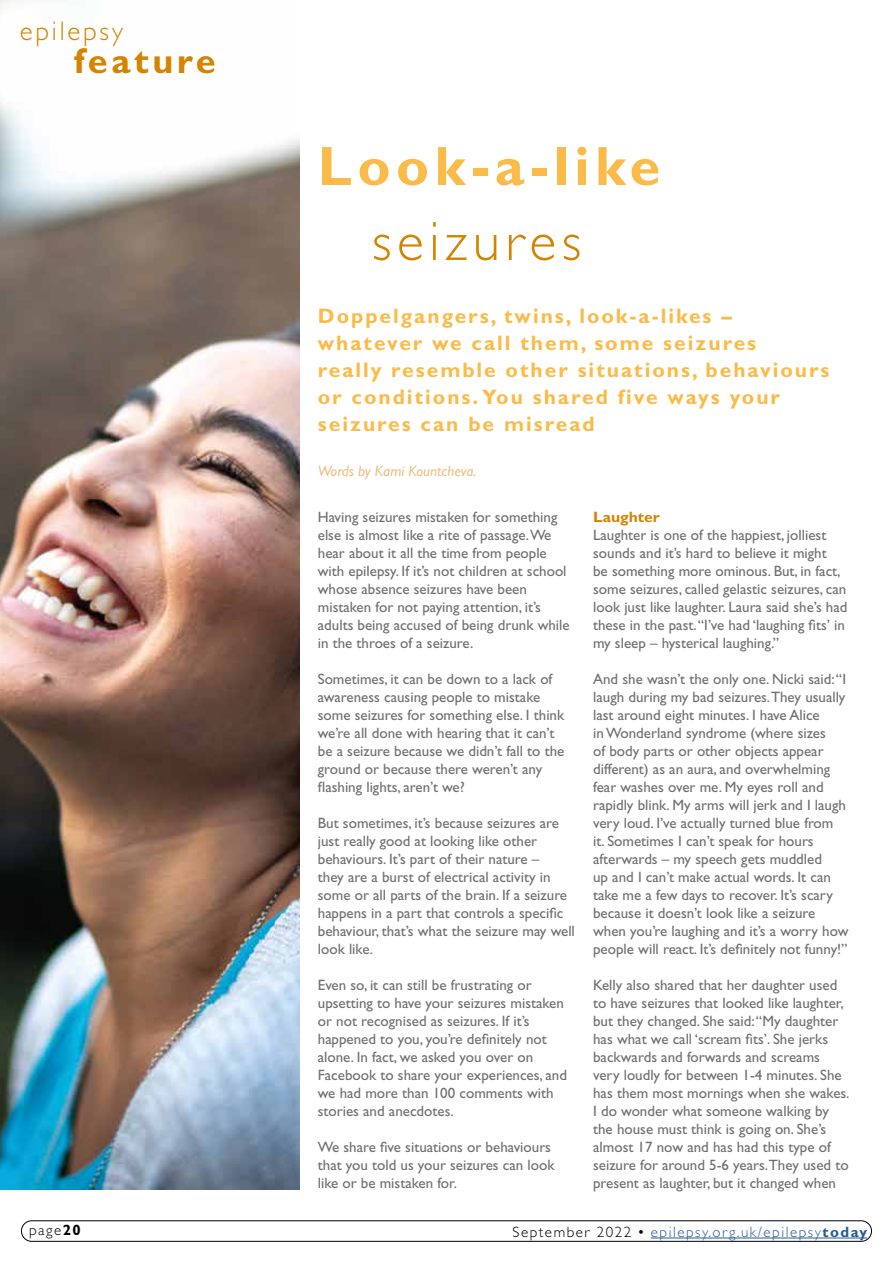
<style>
.page{position:relative;width:893px;height:1263px;background:#fff}
.page>*{position:absolute;margin:0;border:0;box-sizing:border-box;transform-origin:0 0}
.t1{font:700 55.5px "Gill Sans Std";letter-spacing:.1em;color:#fbbb48}
.t2{font:300 55.5px "Gill Sans Std";letter-spacing:.1em;color:#d48400}
.t3{font:700 36px "Gill Sans Std";letter-spacing:.1em;color:#d48400}
.t4{font:300 27px "Gill Sans Std";letter-spacing:.1em;color:#d48400}
.t5{font:700 21px/27px "Gill Sans Std";letter-spacing:.095em;color:#fbbb48}
.t6{font:15px/18px "Gill Sans Std";color:#706f6f}
.t7{font:300 15px "Gill Sans Std";letter-spacing:.1em;color:#275b9b}
.t8{font:italic 15px "Gill Sans Std";color:#ebc088}
.t9{font:700 15px "Gill Sans Std";color:#d48400;scale:1.04 1}
.t10{font:300 15px "Gill Sans Std";color:#000}
.s1{font-weight:700}
.s2{color:#000}
.s3{font-weight:400;color:#000}
</style>
<div class="page">
<div style="left:21px;top:1221px;width:851px;height:20px;border:1px solid #000;border-radius:10px"></div>
<hr style="left:651px;top:1237px;width:216px;height:1px;background:#275b9b">
<img style="left:0;top:0;width:300px;height:1190px">
<h3 class="t4" style="left:20px;top:15px;width:105px">epilepsy</h3>
<h2 class="t3" style="left:74px;top:39px;width:143px">feature</h2>
<h1 class="t1" style="left:318px;top:133px;width:344px">Look-a-like</h1>
<h1 class="t2" style="left:372px;top:210px;width:211px">seizures</h1>
<h3 class="t5" style="left:318px;top:303px;width:513px">Doppelgangers, twins, look-a-likes – whatever we call them, some seizures<br>really resemble other situations, behaviours or conditions. You shared five ways your seizures can be misread</h3>
<p class="t8" style="left:318px;top:463px;width:160px">Words by Kami Kountcheva.</p>
<p class="t6" style="left:318px;top:508px;width:253px">Having seizures mistaken for something else is almost like a rite of passage.We hear about it all the time from people with epilepsy. If it’s not children at school whose absence seizures have been mistaken for not paying attention, it’s adults being accused of being drunk while in the throes of a seizure.</p>
<p class="t6" style="left:318px;top:670px;width:248px">Sometimes, it can be down to a lack of awareness causing people to mistake some seizures for something else. I think we’re all done with hearing that it can’t be a seizure because we didn’t fall to the ground or because there weren’t any flashing lights, aren’t we?</p>
<p class="t6" style="left:318px;top:814px;width:259px">But sometimes, it’s because seizures are just really good at looking like other behaviours. It’s part of their nature –<br>they are a burst of electrical activity in some or all parts of the brain. If a seizure happens in a part that controls a specific behaviour, that’s what the seizure may well look like.</p>
<p class="t6" style="left:318px;top:976px;width:251px">Even so, it can still be frustrating or upsetting to have your seizures mistaken or not recognised as seizures. If it’s happened to you, you’re definitely not alone. In fact, we asked you over on Facebook to share your experiences, and we had more than 100 comments with stories and anecdotes.</p>
<p class="t6" style="left:318px;top:1138px;width:238px">We share five situations or behaviours that you told us your seizures can look like or be mistaken for.</p>
<p class="t9" style="left:593px;top:508px;width:66px">Laughter</p>
<p class="t6" style="left:593px;top:526px;width:256px">Laughter is one of the happiest, jolliest sounds and it’s hard to believe it might<br>be something more ominous. But, in fact, some seizures, called gelastic seizures, can look just like laughter. Laura said she’s had these in the past. “I’ve had ‘laughing fits’ in my sleep – hysterical laughing.”</p>
<p class="t6" style="left:593px;top:670px;width:257px">And she wasn’t the only one. Nicki said: “I laugh during my bad seizures.They usually last around eight minutes. I have Alice<br>in Wonderland syndrome (where sizes<br>of body parts or other objects appear different) as an aura, and overwhelming fear washes over me. My eyes roll and rapidly blink. My arms will jerk and I laugh very loud. I’ve actually turned blue from it. Sometimes I can’t speak for hours afterwards – my speech gets muddled<br>up and I can’t make actual words. It can take me a few days to recover. It’s scary because it doesn’t look like a seizure when you’re laughing and it’s a worry how people will react. It’s definitely not funny!”</p>
<p class="t6" style="left:593px;top:976px;width:258px">Kelly also shared that her daughter used to have seizures that looked like laughter, but they changed. She said: “My daughter has what we call ‘scream fits’. She jerks backwards and forwards and screams very loudly for between 1-4 minutes. She has them most mornings when she wakes.<br>I do wonder what someone walking by the house must think is going on. She’s almost 17 now and has had this type of seizure for around 5-6 years.They used to present as laughter, but it changed when</p>
<p class="t10" style="left:29px;top:1221px;width:53px">page<span class="s1">20</span></p>
<p class="t7" style="left:513px;top:1223px;width:356px"><span class="s2">September 2022</span> <span class="s3">•</span> epilepsy.org.uk/epilepsy<span class="s1">today</span></p>
</div>
